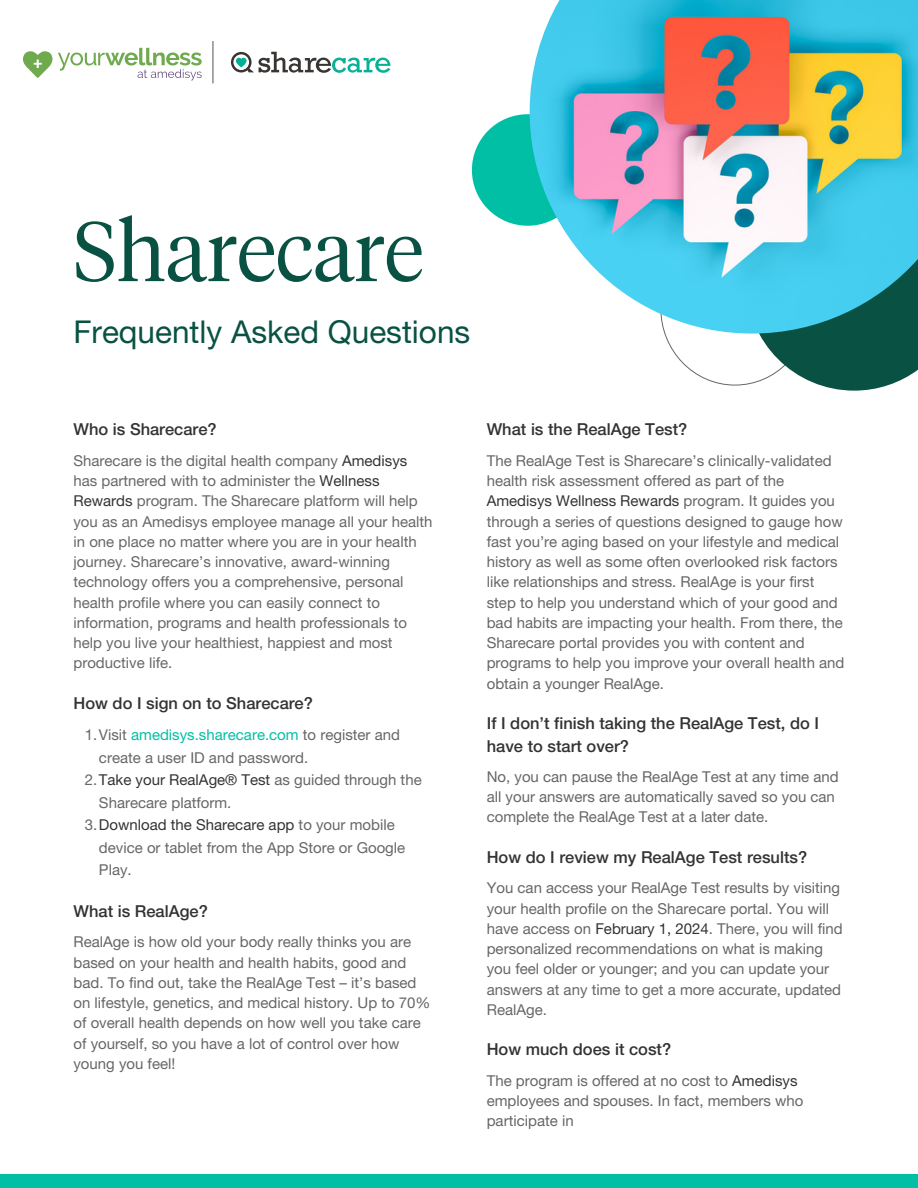
<style>
.page{position:relative;width:918px;height:1188px;background:#fff}
.page>*{position:absolute;margin:0;border:0;box-sizing:border-box;transform-origin:0 0}
.t1{font:300 84px "Tiempos Headline";color:#095243}
.t2{font:31.5px "Helvetica Neue LT Pro";color:#095243}
.t3{font:500 16.5px/22.5px "Helvetica Neue LT Pro";color:#343333}
.t4{font:15px/20.2px "Helvetica Neue LT Pro";color:#666}
.t5{font:15px/20.2px "Helvetica Neue LT Pro";color:#696766}
.s1{color:#343333}
.s2{color:#00bfa5}
</style>
<div class="page">
<div style="left:472px;top:114px;width:111px;height:112px;background:#00bfa5;border-radius:50%"></div>
<svg style="left:664px;top:334px;width:254px;height:57px"></svg>
<img style="left:530px;top:0;width:388px;height:334px">
<div style="left:0;top:1174px;width:918px;height:14px;background:#00bfa5"></div>
<svg style="left:231px;top:52px;width:159px;height:21px"></svg>
<hr style="left:212px;top:41px;width:2px;height:42px;background:#666">
<svg style="left:58px;top:48px;width:144px;height:33px"></svg>
<svg style="left:23px;top:51px;width:29px;height:27px"></svg>
<p class="t1" style="left:73px;top:215px;width:352px">Sharecare</p>
<p class="t2" style="left:73px;top:321px;width:398px">Frequently Asked Questions</p>
<p class="t3" style="left:73px;top:421px;width:145px">Who is Sharecare?</p>
<p class="t5" style="left:73px;top:453px;width:361px">Sharecare is the digital health company <span class="s1">Amedisys </span>has partnered with to administer the <span class="s1">Wellness Rewards</span> program. The Sharecare platform will help you as an Amedisys employee manage all your health in one place no matter where you are in your health journey. Sharecare’s innovative, award-winning technology offers you a comprehensive, personal health profile where you can easily connect to information, programs and health professionals to help you live your healthiest, happiest and most productive life.</p>
<p class="t3" style="left:73px;top:694px;width:241px">How do I sign on to Sharecare?</p>
<p class="t4" style="left:99px;top:726px;width:303px;line-height:22.5px;text-indent:-14px">1.Visit <span class="s2">amedisys.sharecare.com</span> to register and create a user ID and password.</p>
<p class="t4" style="left:99px;top:771px;width:324px;line-height:22.5px;text-indent:-14px">2.<span class="s1">Take your RealAge® Test</span> as guided through the<br>Sharecare platform.</p>
<p class="t4" style="left:99px;top:816px;width:308px;line-height:22.5px;text-indent:-14px">3.<span class="s1">Download the Sharecare app</span> to your mobile device or tablet from the App Store or Google<br>Play.</p>
<p class="t3" style="left:73px;top:902px;width:136px">What is RealAge?</p>
<p class="t4" style="left:73px;top:934px;width:359px">RealAge is how old your body really thinks you are based on your health and health habits, good and bad. To find out, take the RealAge Test – it’s based on lifestyle, genetics, and medical history. Up to 70% of overall health depends on how well you take care of yourself, so you have a lot of control over how young you feel!</p>
<p class="t3" style="left:487px;top:421px;width:202px">What is the RealAge Test?</p>
<p class="t4" style="left:487px;top:453px;width:359px">The RealAge Test is Sharecare’s clinically-validated health risk assessment offered as part of the <span class="s1">Amedisys Wellness Rewards</span> program. It guides you through a series of questions designed to gauge how fast you’re aging based on your lifestyle and medical history as well as some often overlooked risk factors like relationships and stress. RealAge is your first step to help you understand which of your good and bad habits are impacting your health. From there, the Sharecare portal provides you with content and programs to help you improve your overall health and obtain a younger RealAge.</p>
<p class="t3" style="left:487px;top:714px;width:334px">If I don’t finish taking the RealAge Test, do I have to start over?</p>
<p class="t4" style="left:487px;top:769px;width:353px">No, you can pause the RealAge Test at any time and all your answers are automatically saved so you can complete the RealAge Test at a later date.</p>
<p class="t3" style="left:487px;top:848px;width:322px">How do I review my RealAge Test results?</p>
<p class="t4" style="left:487px;top:880px;width:358px">You can access your RealAge Test results by visiting your health profile on the Sharecare portal. You will have access on <span class="s1">February 1, 2024</span>. There, you will find personalized recommendations on what is making you feel older or younger; and you can update your answers at any time to get a more accurate, updated RealAge.</p>
<p class="t3" style="left:487px;top:1041px;width:186px">How much does it cost?</p>
<p class="t4" style="left:487px;top:1072px;width:318px">The program is offered at no cost to <span class="s1">Amedisys </span>employees and spouses. In fact, members who participate in</p>
</div>
